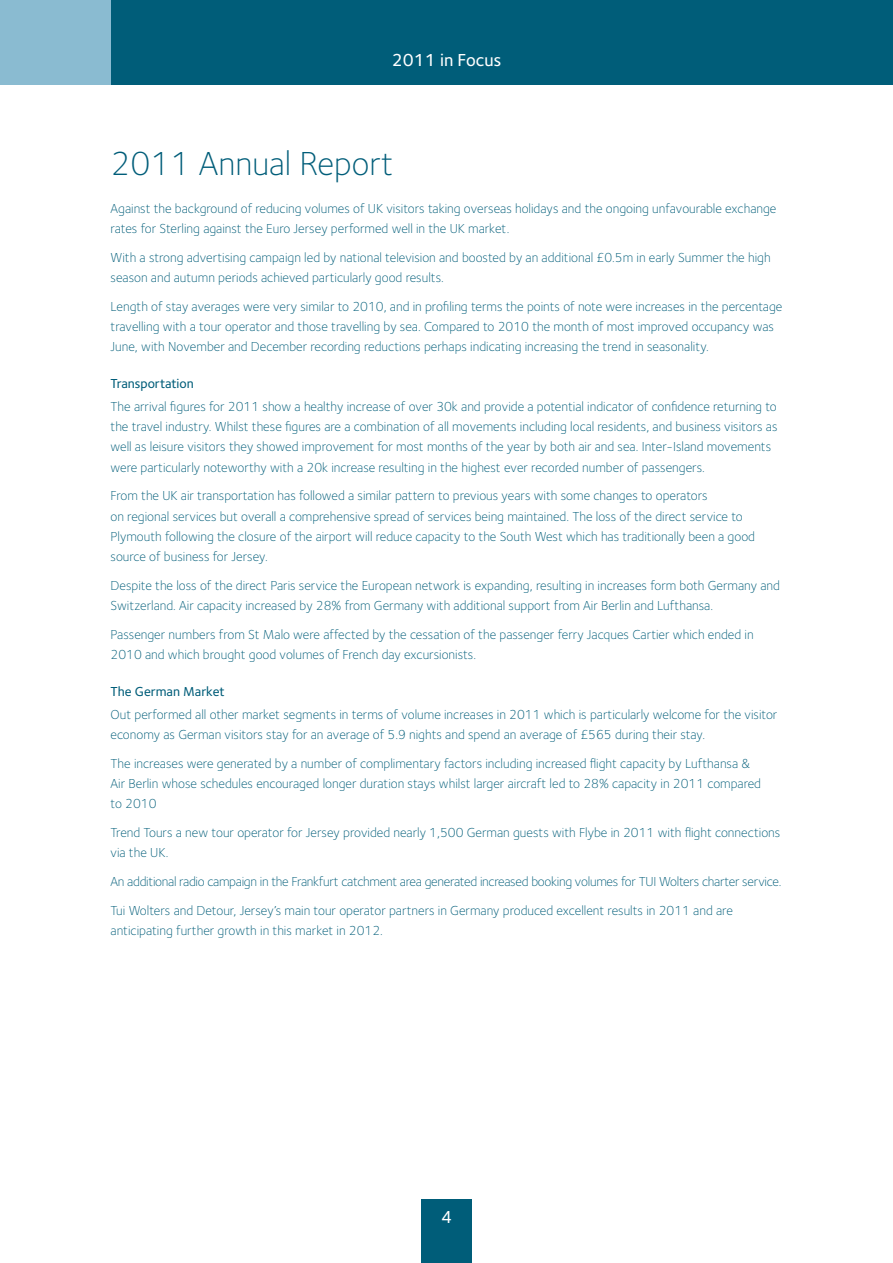
<style>
.page{position:relative;width:893px;height:1263px;background:#fff}
.page>*{position:absolute;margin:0;border:0;box-sizing:border-box;transform-origin:0 0}
.t1{font:300 34.5px "Foundry Sterling";color:#005d79}
.t2{font:500 18px "Foundry Sterling";color:#fff}
.t3{font:300 13.5px/20.2px "Foundry Sterling";color:#005d79}
.t4{font:300 13.5px/28.8px "Foundry Sterling";letter-spacing:-.02em;color:#005d79}
.t5{font:500 13.5px "Foundry Sterling";color:#005d79}
</style>
<div class="page">
<div style="left:422px;top:1199px;width:50px;height:64px;background:#005d79"></div>
<div style="left:0;top:0;width:893px;height:85px;background:#005d79"></div>
<div style="left:0;top:0;width:111px;height:85px;background:#8abbd1"></div>
<h2 class="t2" style="left:392px;top:48px;width:111px">2011 in Focus</h2>
<h1 class="t1" style="left:111px;top:139px;width:284px">2011 Annual Report</h1>
<p class="t3" style="left:111px;top:198px;width:667px">Against the background of reducing volumes of UK visitors taking overseas holidays and the ongoing unfavourable exchange rates for Sterling against the Euro Jersey performed well in the UK market.</p>
<p class="t3" style="left:111px;top:247px;width:662px">With a strong advertising campaign led by national television and boosted by an additional £0.5m in early Summer the high season and autumn periods achieved particularly good results.</p>
<p class="t3" style="left:111px;top:296px;width:673px">Length of stay averages were very similar to 2010, and in profiling terms the points of note were increases in the percentage travelling with a tour operator and those travelling by sea. Compared to 2010 the month of most improved occupancy was<br>June, with November and December recording reductions perhaps indicating increasing the trend in seasonality.</p>
<p class="t5" style="left:111px;top:374px;width:85px">Transportation</p>
<p class="t3" style="left:111px;top:396px;width:668px">The arrival figures for 2011 show a healthy increase of over 30k and provide a potential indicator of confidence returning to the travel industry. Whilst these figures are a combination of all movements including local residents, and business visitors as well as leisure visitors they showed improvement for most months of the year by both air and sea. Inter-Island movements were particularly noteworthy with a 20k increase resulting in the highest ever recorded number of passengers.</p>
<p class="t3" style="left:111px;top:485px;width:646px">From the UK air transportation has followed a similar pattern to previous years with some changes to operators<br>on regional services but overall a comprehensive spread of services being maintained. The loss of the direct service to Plymouth following the closure of the airport will reduce capacity to the South West which has traditionally been a good source of business for Jersey.</p>
<p class="t3" style="left:111px;top:575px;width:671px">Despite the loss of the direct Paris service the European network is expanding, resulting in increases form both Germany and<br>Switzerland. Air capacity increased by 28% from Germany with additional support from Air Berlin and Lufthansa.</p>
<p class="t3" style="left:111px;top:624px;width:645px">Passenger numbers from St Malo were affected by the cessation of the passenger ferry Jacques Cartier which ended in<br>2010 and which brought good volumes of French day excursionists.</p>
<p class="t5" style="left:111px;top:682px;width:115px">The German Market</p>
<p class="t3" style="left:111px;top:704px;width:668px">Out performed all other market segments in terms of volume increases in 2011 which is particularly welcome for the visitor economy as German visitors stay for an average of 5.9 nights and spend an average of £565 during their stay.</p>
<p class="t3" style="left:111px;top:753px;width:652px">The increases were generated by a number of complimentary factors including increased flight capacity by Lufthansa &amp;<br>Air Berlin whose schedules encouraged longer duration stays whilst larger aircraft led to 28% capacity in 2011 compared to 2010</p>
<p class="t3" style="left:111px;top:822px;width:671px">Trend Tours a new tour operator for Jersey provided nearly 1,500 German guests with Flybe in 2011 with flight connections via the UK.</p>
<p class="t4" style="left:111px;top:867px;width:672px">An additional radio campaign in the Frankfurt catchment area generated increased booking volumes for TUI Wolters charter service.<br>Tui Wolters and Detour, Jersey’s main tour operator partners in Germany produced excellent results in 2011 and are</p>
<p class="t3" style="left:111px;top:920px;width:274px">anticipating further growth in this market in 2012.</p>
<h2 class="t2" style="left:441px;top:1204px;width:12px">4</h2>
</div>
